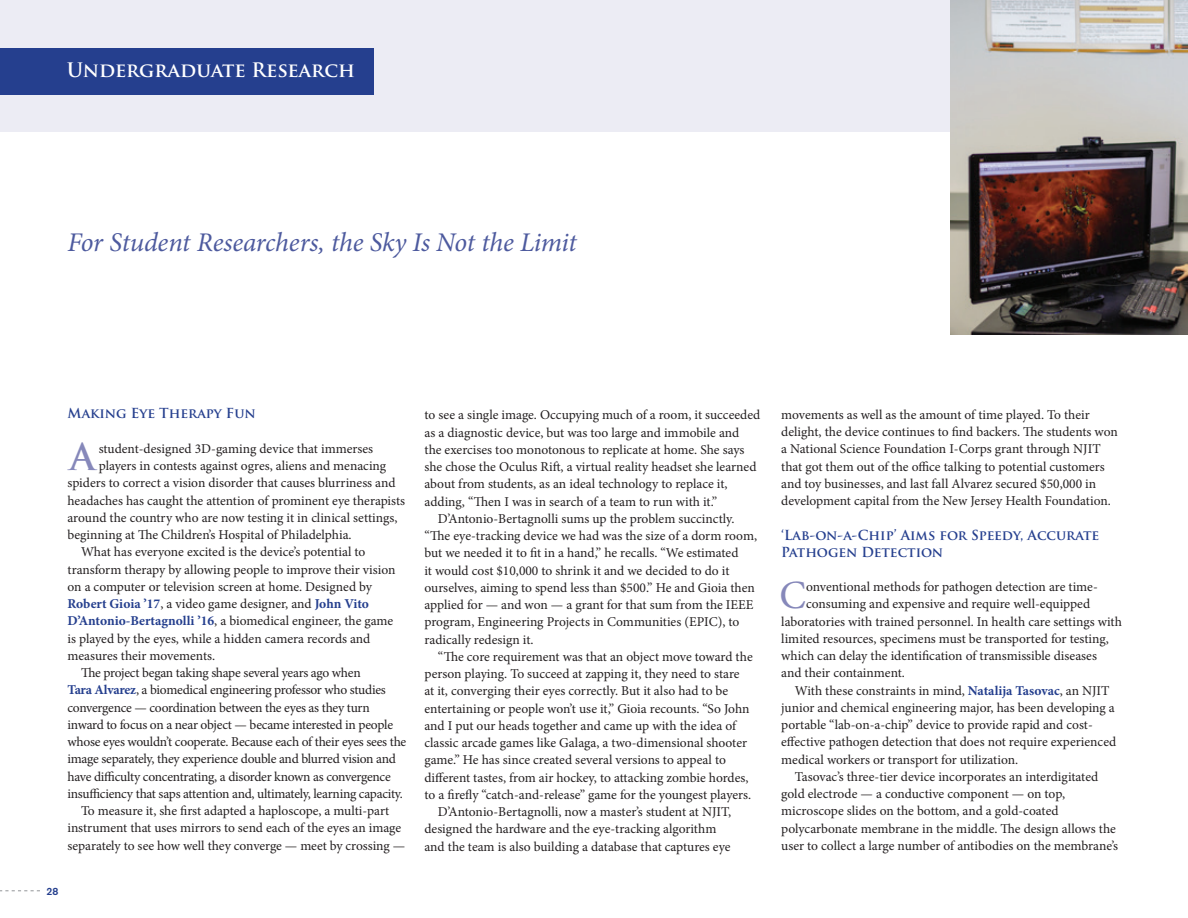
<style>
.page{position:relative;width:1188px;height:918px;background:#fff}
.page>*{position:absolute;margin:0;border:0;box-sizing:border-box;transform-origin:0 0}
.t1{font:40.05px "Minion Pro";color:#8688ba}
.t2{font:700 36.45px "Trajan Pro";color:#8688ba}
.t3{font:italic 27px "Minion Pro";letter-spacing:-.01em;color:#4d5a9e}
.t4{font:700 19.5px "Trajan Pro";color:#fff}
.t5{font:13.5px/17.2px "Minion Pro";letter-spacing:-.005em;color:#231f20}
.t6{font:700 13.5px/17.2px "Trajan Pro";color:#253f8e}
.t7{font:500 10.5px "Akzidenz Grotesk BE";color:#253f8e}
.s1{font-weight:700;color:#253f8e}
</style>
<div class="page">
<svg style="left:0;top:890px;width:40px;height:1px"></svg>
<div style="left:0;top:0;width:1188px;height:131px;background:#ececf4"></div>
<img style="left:950px;top:0;width:238px;height:335px">
<div style="left:0;top:48px;width:373px;height:46px;background:#253f8e"></div>
<h3 class="t4" style="left:67px;top:58px;width:290px">Undergraduate Research</h3>
<h3 class="t3" style="left:68px;top:223px;width:511px">For Student Researchers, the Sky Is Not the Limit</h3>
<p class="t6" style="left:68px;top:405px;width:190px">Making Eye Therapy Fun</p>
<h2 class="t2" style="left:70px;top:434px;width:27px">A</h2>
<p class="t5" style="left:99px;top:440px;width:276px">student-designed 3D-gaming device that immerses</p>
<p class="t5" style="left:99px;top:457px;width:289px">players in contests against ogres, aliens and menacing</p>
<p class="t5" style="left:68px;top:475px;width:330px">spiders to correct a vision disorder that causes blurriness and</p>
<p class="t5" style="left:68px;top:492px;width:339px">headaches has caught the attention of prominent eye therapists</p>
<p class="t5" style="left:68px;top:509px;width:331px">around the country who are now testing it in clinical settings,</p>
<p class="t5" style="left:68px;top:526px;width:286px">beginning at The Children’s Hospital of Philadelphia.</p>
<p class="t5" style="left:81px;top:544px;width:286px">What has everyone excited is the device’s potential to</p>
<p class="t5" style="left:68px;top:561px;width:329px">transform therapy by allowing people to improve their vision</p>
<p class="t5" style="left:68px;top:578px;width:306px">on a computer or television screen at home. Designed by</p>
<p class="t5" style="left:68px;top:595px;width:303px"><span class="s1">Robert Gioia ’17</span>, a video game designer, and <span class="s1">John Vito</span></p>
<p class="t5" style="left:68px;top:613px;width:327px"><span class="s1">D’Antonio-Bertagnolli ’16</span>, a biomedical engineer, the game</p>
<p class="t5" style="left:68px;top:630px;width:304px">is played by the eyes, while a hidden camera records and</p>
<p class="t5" style="left:68px;top:647px;width:149px">measures their movements.</p>
<p class="t5" style="left:81px;top:664px;width:281px">The project began taking shape several years ago when</p>
<p class="t5" style="left:68px;top:682px;width:320px"><span class="s1">Tara Alvarez</span>, a biomedical engineering professor who studies</p>
<p class="t5" style="left:68px;top:699px;width:304px">convergence — coordination between the eyes as they turn</p>
<p class="t5" style="left:68px;top:716px;width:327px">inward to focus on a near object — became interested in people</p>
<p class="t5" style="left:68px;top:733px;width:340px">whose eyes wouldn’t cooperate. Because each of their eyes sees the</p>
<p class="t5" style="left:68px;top:751px;width:330px">image separately, they experience double and blurred vision and</p>
<p class="t5" style="left:68px;top:768px;width:325px">have difficulty concentrating, a disorder known as convergence</p>
<p class="t5" style="left:68px;top:785px;width:337px">insufficiency that saps attention and, ultimately, learning capacity.</p>
<p class="t5" style="left:81px;top:802px;width:310px">To measure it, she first adapted a haploscope, a multi-part</p>
<p class="t5" style="left:68px;top:820px;width:335px">instrument that uses mirrors to send each of the eyes an image</p>
<p class="t5" style="left:68px;top:837px;width:339px">separately to see how well they converge — meet by crossing —</p>
<p class="t7" style="left:47px;top:885px;width:13px">28</p>
<p class="t5" style="left:424px;top:407px;width:337px">to see a single image. Occupying much of a room, it succeeded</p>
<p class="t5" style="left:424px;top:424px;width:316px">as a diagnostic device, but was too large and immobile and</p>
<p class="t5" style="left:424px;top:441px;width:322px">the exercises too monotonous to replicate at home. She says</p>
<p class="t5" style="left:424px;top:458px;width:334px">she chose the Oculus Rift, a virtual reality headset she learned</p>
<p class="t5" style="left:424px;top:476px;width:305px">about from students, as an ideal technology to replace it,</p>
<p class="t5" style="left:424px;top:493px;width:294px">adding, “Then I was in search of a team to run with it.”</p>
<p class="t5" style="left:438px;top:510px;width:298px">D’Antonio-Bertagnolli sums up the problem succinctly.</p>
<p class="t5" style="left:424px;top:527px;width:334px">“The eye-tracking device we had was the size of a dorm room,</p>
<p class="t5" style="left:424px;top:545px;width:316px">but we needed it to fit in a hand,” he recalls. “We estimated</p>
<p class="t5" style="left:424px;top:562px;width:306px">it would cost $10,000 to shrink it and we decided to do it</p>
<p class="t5" style="left:424px;top:579px;width:332px">ourselves, aiming to spend less than $500.” He and Gioia then</p>
<p class="t5" style="left:424px;top:596px;width:331px">applied for — and won — a grant for that sum from the IEEE</p>
<p class="t5" style="left:424px;top:614px;width:316px">program, Engineering Projects in Communities (EPIC), to</p>
<p class="t5" style="left:424px;top:631px;width:111px">radically redesign it.</p>
<p class="t5" style="left:438px;top:648px;width:316px">“The core requirement was that an object move toward the</p>
<p class="t5" style="left:424px;top:665px;width:317px">person playing. To succeed at zapping it, they need to stare</p>
<p class="t5" style="left:424px;top:683px;width:305px">at it, converging their eyes correctly. But it also had to be</p>
<p class="t5" style="left:424px;top:700px;width:327px">entertaining or people won’t use it,” Gioia recounts. “So John</p>
<p class="t5" style="left:424px;top:717px;width:313px">and I put our heads together and came up with the idea of</p>
<p class="t5" style="left:424px;top:734px;width:324px">classic arcade games like Galaga, a two-dimensional shooter</p>
<p class="t5" style="left:424px;top:752px;width:303px">game.” He has since created several versions to appeal to</p>
<p class="t5" style="left:424px;top:769px;width:325px">different tastes, from air hockey, to attacking zombie hordes,</p>
<p class="t5" style="left:424px;top:786px;width:328px">to a firefly “catch-and-release” game for the youngest players.</p>
<p class="t5" style="left:438px;top:803px;width:295px">D’Antonio-Bertagnolli, now a master’s student at NJIT,</p>
<p class="t5" style="left:424px;top:821px;width:293px">designed the hardware and the eye-tracking algorithm</p>
<p class="t5" style="left:424px;top:838px;width:308px">and the team is also building a database that captures eye</p>
<p class="t5" style="left:781px;top:406px;width:338px">movements as well as the amount of time played. To their delight, the device continues to find backers. The students won a National Science Foundation I-Corps grant through NJIT that got them out of the office talking to potential customers and toy businesses, and last fall Alvarez secured $50,000 in development capital from the New Jersey Health Foundation.</p>
<p class="t6" style="left:781px;top:526px;width:320px">‘Lab-on-a-Chip’ Aims for Speedy, Accurate<br>Pathogen Detection</p>
<h1 class="t1" style="left:779px;top:569px;width:28px">C</h1>
<p class="t5" style="left:806px;top:578px;width:293px">onventional methods for pathogen detection are time-</p>
<p class="t5" style="left:806px;top:596px;width:286px">consuming and expensive and require well-equipped</p>
<p class="t5" style="left:781px;top:613px;width:342px">laboratories with trained personnel. In health care settings with</p>
<p class="t5" style="left:781px;top:630px;width:329px">limited resources, specimens must be transported for testing,</p>
<p class="t5" style="left:781px;top:647px;width:317px">which can delay the identification of transmissible diseases</p>
<p class="t5" style="left:781px;top:665px;width:125px">and their containment.</p>
<p class="t5" style="left:795px;top:682px;width:316px">With these constraints in mind, <span class="s1">Natalija Tasovac</span>, an NJIT</p>
<p class="t5" style="left:781px;top:699px;width:335px">junior and chemical engineering major, has been developing a</p>
<p class="t5" style="left:781px;top:716px;width:313px">portable “lab-on-a-chip” device to provide rapid and cost-</p>
<p class="t5" style="left:781px;top:734px;width:337px">effective pathogen detection that does not require experienced</p>
<p class="t5" style="left:781px;top:751px;width:238px">medical workers or transport for utilization.</p>
<p class="t5" style="left:795px;top:768px;width:305px">Tasovac’s three-tier device incorporates an interdigitated</p>
<p class="t5" style="left:781px;top:785px;width:285px">gold electrode — a conductive component — on top,</p>
<p class="t5" style="left:781px;top:803px;width:279px">microscope slides on the bottom, and a gold-coated</p>
<p class="t5" style="left:781px;top:820px;width:336px">polycarbonate membrane in the middle. The design allows the</p>
<p class="t5" style="left:781px;top:837px;width:338px">user to collect a large number of antibodies on the membrane’s</p>
</div>
